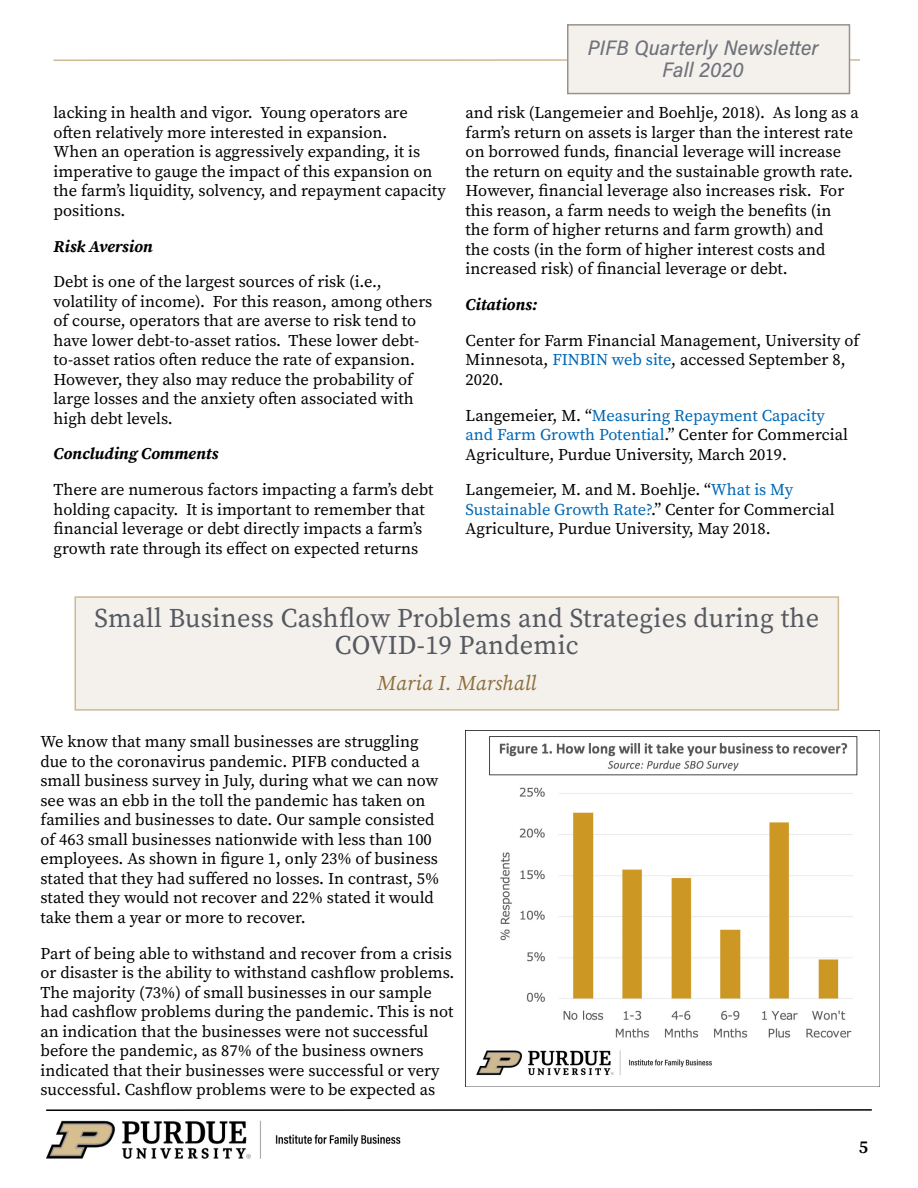
<style>
.page{position:relative;width:918px;height:1188px;background:#fff}
.page>*{position:absolute;margin:0;border:0;box-sizing:border-box;transform-origin:0 0}
.t1{font:27px/27px "Source Serif Variable";letter-spacing:.01em;color:#555960;text-align:center}
.t2{font:21px/22.5px "Acumin Variable Concept";letter-spacing:.005em;color:#6f727b;text-align:center}
.t3{font:italic 21px "Source Serif Variable";letter-spacing:.01em;color:#8e6f3e}
.t4{font:18px "Source Serif Variable";color:#000}
.t5{font:16.5px/19.5px "Source Serif Variable";color:#000}
.t6{font:italic 16.5px "Source Serif Variable";letter-spacing:.03em;color:#000}
.s1{color:#0066b3}
</style>
<div class="page">
<img style="left:46px;top:1120px;width:355px;height:39px">
<hr style="left:46px;top:1109px;width:826px;height:2px;background:#000">
<hr style="left:54px;top:59px;width:806px;height:2px;background:#cfb991">
<div style="left:568px;top:25px;width:281px;height:69px;background:#f4f1ec"></div>
<div style="left:567px;top:24px;width:283px;height:70px;border:2px solid #99928a"></div>
<div style="left:75px;top:597px;width:763px;height:113px;background:#f4f1ec"></div>
<div style="left:75px;top:596px;width:764px;height:115px;border:2px solid #cfb991"></div>
<img style="left:476px;top:731px;width:404px;height:355px">
<p class="t5" style="left:54px;top:103px;width:394px">lacking in health and vigor. Young operators are often relatively more interested in expansion.<br>When an operation is aggressively expanding, it is imperative to gauge the impact of this expansion on the farm’s liquidity, solvency, and repayment capacity positions.</p>
<p class="t6" style="left:54px;top:235px;width:100px">Risk Aversion</p>
<p class="t5" style="left:54px;top:272px;width:380px">Debt is one of the largest sources of risk (i.e., volatility of income). For this reason, among others of course, operators that are averse to risk tend to have lower debt-to-asset ratios. These lower debt&shy;to-asset ratios often reduce the rate of expansion.<br>However, they also may reduce the probability of large losses and the anxiety often associated with high debt levels.</p>
<p class="t6" style="left:54px;top:443px;width:165px">Concluding Comments</p>
<p class="t5" style="left:54px;top:480px;width:381px">There are numerous factors impacting a farm’s debt holding capacity. It is important to remember that financial leverage or debt directly impacts a farm’s growth rate through its effect on expected returns</p>
<p class="t2" style="left:588px;top:35px;width:232px">PIFB Quarterly Newsletter<br>Fall 2020</p>
<p class="t5" style="left:466px;top:103px;width:395px">and risk (Langemeier and Boehlje, 2018). As long as a farm’s return on assets is larger than the interest rate on borrowed funds, financial leverage will increase the return on equity and the sustainable growth rate.<br>However, financial leverage also increases risk. For this reason, a farm needs to weigh the benefits (in the form of higher returns and farm growth) and<br>the costs (in the form of higher interest costs and increased risk) of financial leverage or debt.</p>
<p class="t6" style="left:466px;top:293px;width:73px">Citations:</p>
<p class="t5" style="left:466px;top:331px;width:395px">Center for Farm Financial Management, University of<br>Minnesota, <span class="s1">FINBIN web site</span>, accessed September 8,<br>2020.</p>
<p class="t5" style="left:466px;top:405px;width:384px">Langemeier, M. “<span class="s1">Measuring Repayment Capacity and Farm Growth Potential</span>.” Center for Commercial<br>Agriculture, Purdue University, March 2019.</p>
<p class="t5" style="left:466px;top:480px;width:371px">Langemeier, M. and M. Boehlje. “<span class="s1">What is My<br>Sustainable Growth Rate?</span>.” Center for Commercial<br>Agriculture, Purdue University, May 2018.</p>
<h1 class="t1" style="left:94px;top:605px;width:726px">Small Business Cashflow Problems and Strategies during the<br>COVID-19 Pandemic</h1>
<p class="t3" style="left:377px;top:669px;width:161px">Maria I. Marshall</p>
<p class="t5" style="left:40px;top:732px;width:400px">We know that many small businesses are struggling due to the coronavirus pandemic. PIFB conducted a small business survey in July, during what we can now see was an ebb in the toll the pandemic has taken on families and businesses to date. Our sample consisted of 463 small businesses nationwide with less than 100 employees. As shown in figure 1, only 23% of business stated that they had suffered no losses. In contrast, 5% stated they would not recover and 22% stated it would take them a year or more to recover.</p>
<p class="t5" style="left:40px;top:943px;width:415px">Part of being able to withstand and recover from a crisis or disaster is the ability to withstand cashflow problems.<br>The majority (73%) of small businesses in our sample had cashflow problems during the pandemic. This is not an indication that the businesses were not successful before the pandemic, as 87% of the business owners indicated that their businesses were successful or very successful. Cashflow problems were to be expected as</p>
<p class="t4" style="left:859px;top:1135px;width:10px">5</p>
</div>
